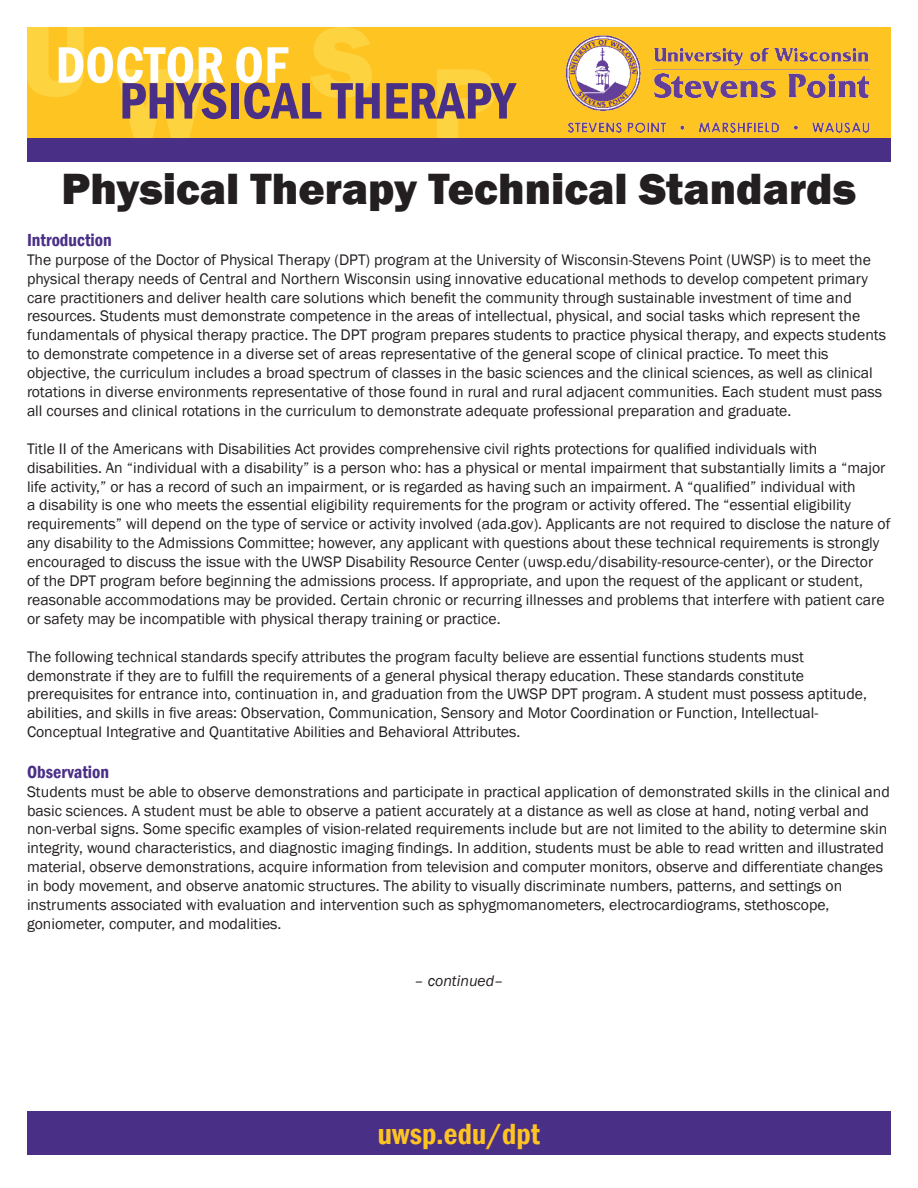
<style>
.page{position:relative;width:918px;height:1188px;background:#fff}
.page>*{position:absolute;margin:0;border:0;box-sizing:border-box;transform-origin:0 0}
.t1{font:600 condensed 53.1px "Franklin Gothic";color:#4a2f87}
.t2{font:600 condensed 53.1px "Franklin Gothic";color:#fff}
.t3{font:800 45px "Franklin Gothic";color:#231f20}
.t4{font:600 condensed 30px "Franklin Gothic";color:#fec422}
.t5{font:600 condensed 18px "Franklin Gothic";color:#4a2f87}
.t6{font:15.75px/18.9px "Franklin Gothic";color:#231f20}
.t7{font:italic 15.75px "Franklin Gothic";color:#231f20}
</style>
<div class="page">
<div style="left:27px;top:27px;width:864px;height:111px;background:#fec422"></div>
<svg style="left:27px;top:27px;width:57px;height:70px"></svg>
<svg style="left:116px;top:69px;width:91px;height:69px"></svg>
<svg style="left:310px;top:27px;width:62px;height:71px"></svg>
<svg style="left:437px;top:69px;width:59px;height:69px"></svg>
<div style="left:27px;top:138px;width:864px;height:24px;background:#4a2f87"></div>
<div style="left:27px;top:1112px;width:864px;height:43px;background:#4a2f87"></div>
<img style="left:565px;top:35px;width:306px;height:98px">
<p class="t2" style="left:55px;top:29px;width:234px">DOCTOR OF</p>
<p class="t1" style="left:119px;top:65px;width:398px">PHYSICAL THERAPY</p>
<p class="t3" style="left:61px;top:160px;width:797px">Physical Therapy Technical Standards</p>
<p class="t5" style="left:27px;top:228px;width:86px">Introduction</p>
<p class="t6" style="left:27px;top:250px;width:861px">The purpose of the Doctor of Physical Therapy (DPT) program at the University of Wisconsin-Stevens Point (UWSP) is to meet the physical therapy needs of Central and Northern Wisconsin using innovative educational methods to develop competent primary care practitioners and deliver health care solutions which benefit the community through sustainable investment of time and resources. Students must demonstrate competence in the areas of intellectual, physical, and social tasks which represent the fundamentals of physical therapy practice. The DPT program prepares students to practice physical therapy, and expects students to demonstrate competence in a diverse set of areas representative of the general scope of clinical practice. To meet this objective, the curriculum includes a broad spectrum of classes in the basic sciences and the clinical sciences, as well as clinical rotations in diverse environments representative of those found in rural and rural adjacent communities. Each student must pass all courses and clinical rotations in the curriculum to demonstrate adequate professional preparation and graduate.</p>
<p class="t6" style="left:27px;top:439px;width:865px">Title II of the Americans with Disabilities Act provides comprehensive civil rights protections for qualified individuals with disabilities. An “individual with a disability” is a person who: has a physical or mental impairment that substantially limits a “major life activity,” or has a record of such an impairment, or is regarded as having such an impairment. A “qualified” individual with<br>a disability is one who meets the essential eligibility requirements for the program or activity offered. The “essential eligibility requirements” will depend on the type of service or activity involved (ada.gov). Applicants are not required to disclose the nature of any disability to the Admissions Committee; however, any applicant with questions about these technical requirements is strongly encouraged to discuss the issue with the UWSP Disability Resource Center (uwsp.edu/disability-resource-center), or the Director<br>of the DPT program before beginning the admissions process. If appropriate, and upon the request of the applicant or student, reasonable accommodations may be provided. Certain chronic or recurring illnesses and problems that interfere with patient care or safety may be incompatible with physical therapy training or practice.</p>
<p class="t6" style="left:27px;top:647px;width:842px">The following technical standards specify attributes the program faculty believe are essential functions students must demonstrate if they are to fulfill the requirements of a general physical therapy education. These standards constitute prerequisites for entrance into, continuation in, and graduation from the UWSP DPT program. A student must possess aptitude, abilities, and skills in five areas: Observation, Communication, Sensory and Motor Coordination or Function, Intellectual-Conceptual Integrative and Quantitative Abilities and Behavioral Attributes.</p>
<p class="t5" style="left:27px;top:760px;width:84px">Observation</p>
<p class="t6" style="left:27px;top:782px;width:864px">Students must be able to observe demonstrations and participate in practical application of demonstrated skills in the clinical and basic sciences. A student must be able to observe a patient accurately at a distance as well as close at hand, noting verbal and non-verbal signs. Some specific examples of vision-related requirements include but are not limited to the ability to determine skin integrity, wound characteristics, and diagnostic imaging findings. In addition, students must be able to read written and illustrated material, observe demonstrations, acquire information from television and computer monitors, observe and differentiate changes in body movement, and observe anatomic structures. The ability to visually discriminate numbers, patterns, and settings on instruments associated with evaluation and intervention such as sphygmomanometers, electrocardiograms, stethoscope, goniometer, computer, and modalities.</p>
<p class="t7" style="left:415px;top:971px;width:90px">– continued–</p>
<p class="t4" style="left:378px;top:1114px;width:164px">uwsp.edu/dpt</p>
</div>
